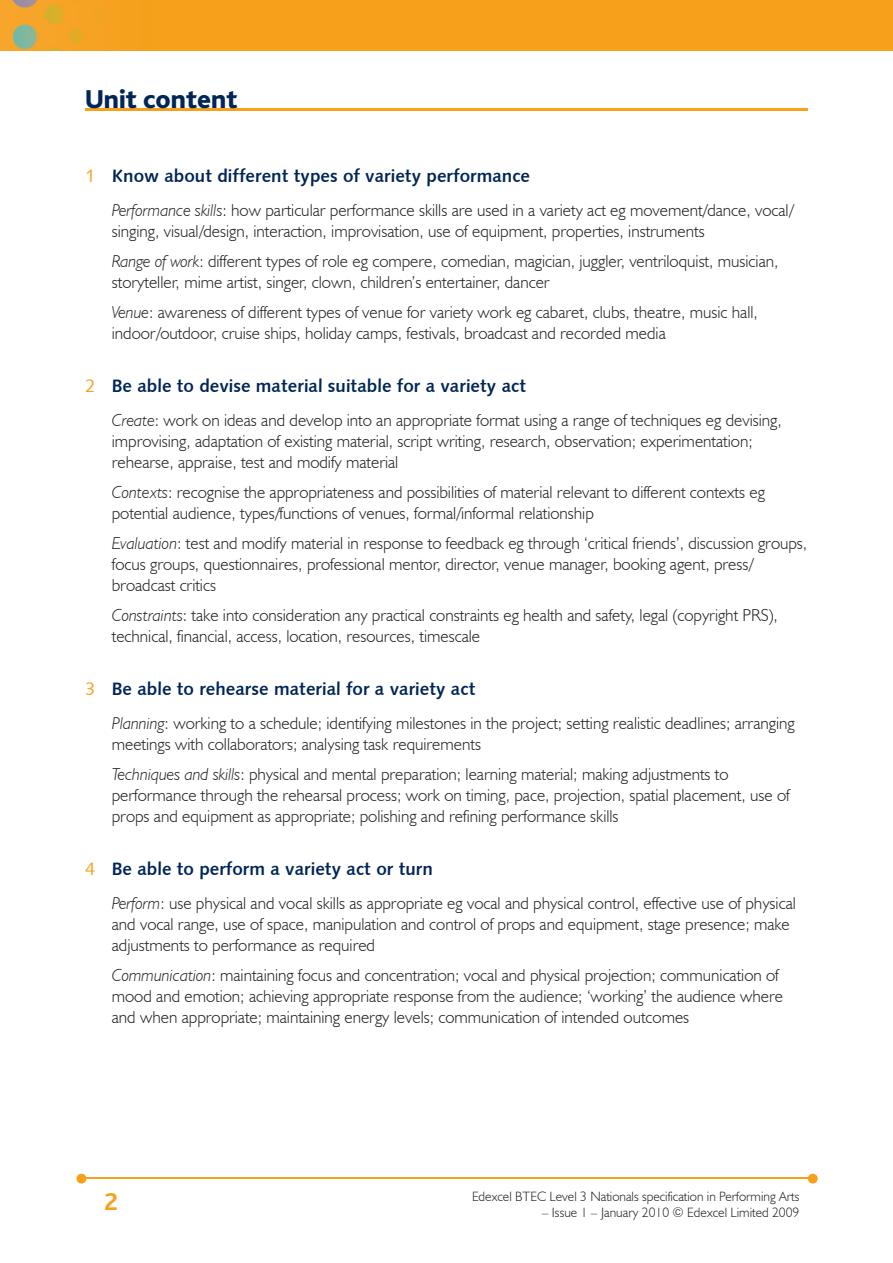
<style>
.page{position:relative;width:893px;height:1263px;background:#fff}
.page>*{position:absolute;margin:0;border:0;box-sizing:border-box;transform-origin:0 0}
.t1{font:800 27px "Bliss";color:#002556}
.t2{font:700 25.5px "Bliss";color:#f6a01b}
.t3{font:18px "Humanist 531 BT Bold A";color:#002556}
.t4{font:300 17.25px/21px "Humanist 521 BT";color:#231f20}
.t5{font:300 13.5px "Humanist 521 BT";color:#231f20}
.s1{font-family:"Humanist 531 BT Roman A";color:#f6a01b}
.s2{font-style:italic}
</style>
<div class="page">
<img style="left:0;top:0;width:893px;height:51px">
<hr style="left:82px;top:1178px;width:728px;height:1px;background:#f6a01b">
<svg style="left:808px;top:1174px;width:10px;height:9px"></svg>
<svg style="left:77px;top:1174px;width:9px;height:9px"></svg>
<hr style="left:85px;top:108px;width:723px;height:2px;background:#f6a01b">
<h1 class="t1" style="left:85px;top:85px;width:154px">Unit content</h1>
<p class="t3" style="left:85px;top:164px;width:447px"><span class="s1">1</span> Know about different types of variety performance</p>
<p class="t4" style="left:112px;top:199px;width:683px"><span class="s2">Performance skills</span>: how particular performance skills are used in a variety act eg movement/dance, vocal/ singing, visual/design, interaction, improvisation, use of equipment, properties, instruments</p>
<p class="t4" style="left:112px;top:250px;width:668px"><span class="s2">Range of work</span>: different types of role eg compere, comedian, magician, juggler, ventriloquist, musician, storyteller, mime artist, singer, clown, children’s entertainer, dancer</p>
<p class="t4" style="left:112px;top:301px;width:647px"><span class="s2">Venue</span>: awareness of different types of venue for variety work eg cabaret, clubs, theatre, music hall, indoor/outdoor, cruise ships, holiday camps, festivals, broadcast and recorded media</p>
<p class="t3" style="left:85px;top:374px;width:443px"><span class="s1">2</span> Be able to devise material suitable for a variety act</p>
<p class="t4" style="left:112px;top:409px;width:671px"><span class="s2">Create</span>: work on ideas and develop into an appropriate format using a range of techniques eg devising, improvising, adaptation of existing material, script writing, research, observation; experimentation; rehearse, appraise, test and modify material</p>
<p class="t4" style="left:112px;top:481px;width:655px"><span class="s2">Contexts</span>: recognise the appropriateness and possibilities of material relevant to different contexts eg potential audience, types/functions of venues, formal/informal relationship</p>
<p class="t4" style="left:112px;top:532px;width:697px"><span class="s2">Evaluation</span>: test and modify material in response to feedback eg through ‘critical friends’, discussion groups, focus groups, questionnaires, professional mentor, director, venue manager, booking agent, press/ broadcast critics</p>
<p class="t4" style="left:112px;top:604px;width:668px"><span class="s2">Constraints</span>: take into consideration any practical constraints eg health and safety, legal (copyright PRS), technical, financial, access, location, resources, timescale</p>
<p class="t3" style="left:85px;top:677px;width:392px"><span class="s1">3</span> Be able to rehearse material for a variety act</p>
<p class="t4" style="left:112px;top:712px;width:684px"><span class="s2">Planning</span>: working to a schedule; identifying milestones in the project; setting realistic deadlines; arranging meetings with collaborators; analysing task requirements</p>
<p class="t4" style="left:112px;top:763px;width:679px"><span class="s2">Techniques and skills</span>: physical and mental preparation; learning material; making adjustments to performance through the rehearsal process; work on timing, pace, projection, spatial placement, use of props and equipment as appropriate; polishing and refining performance skills</p>
<p class="t3" style="left:85px;top:857px;width:349px"><span class="s1">4</span> Be able to perform a variety act or turn</p>
<p class="t4" style="left:112px;top:892px;width:685px"><span class="s2">Perform</span>: use physical and vocal skills as appropriate eg vocal and physical control, effective use of physical and vocal range, use of space, manipulation and control of props and equipment, stage presence; make adjustments to performance as required</p>
<p class="t4" style="left:112px;top:964px;width:673px"><span class="s2">Communication</span>: maintaining focus and concentration; vocal and physical projection; communication of mood and emotion; achieving appropriate response from the audience; ‘working’ the audience where and when appropriate; maintaining energy levels; communication of intended outcomes</p>
<h2 class="t2" style="left:104px;top:1189px;width:15px">2</h2>
<p class="t5" style="left:472px;top:1188px;width:329px">Edexcel BTEC Level 3 Nationals specification in Performing Arts</p>
<p class="t5" style="left:542px;top:1204px;width:259px">– Issue 1 – January 2010 © Edexcel Limited 2009</p>
</div>
